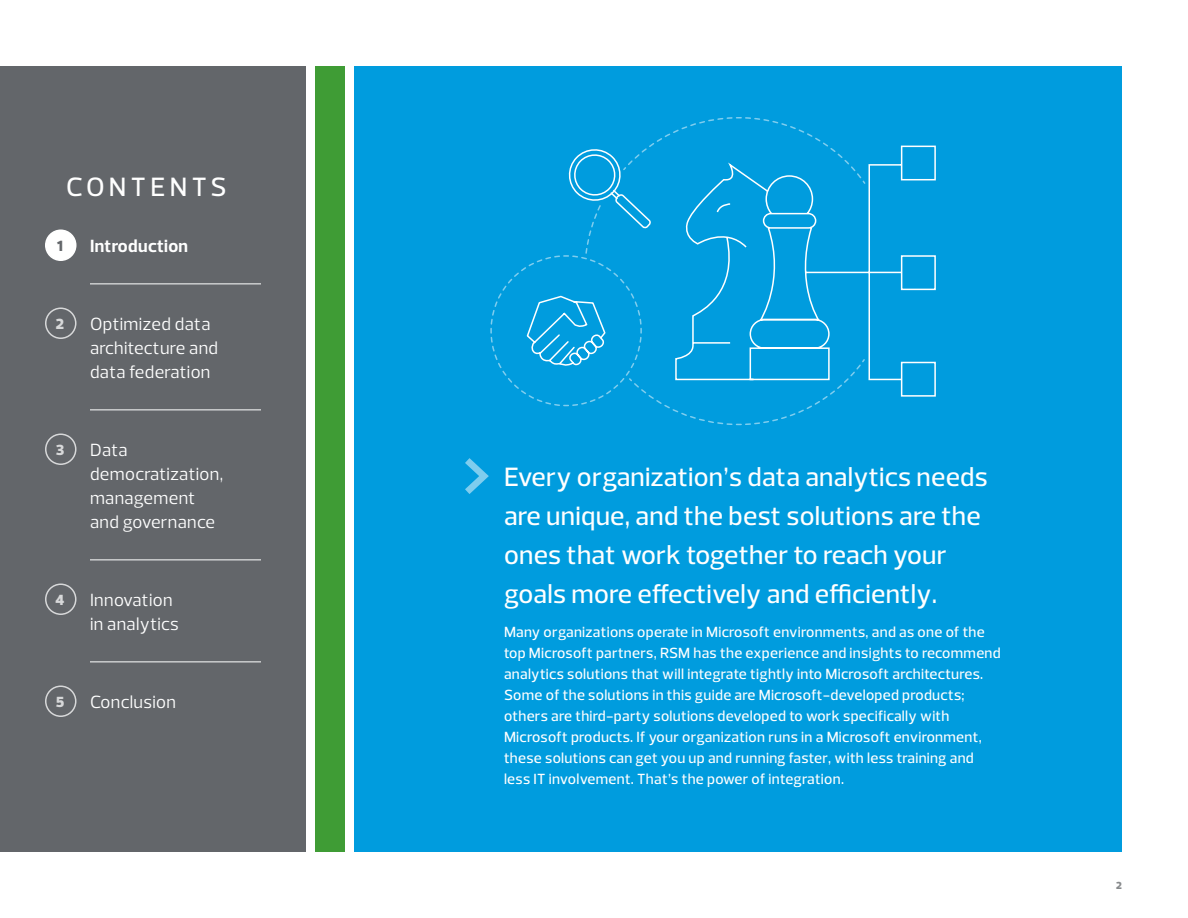
<style>
.page{position:relative;width:1188px;height:918px;background:#fff}
.page>*{position:absolute;margin:0;border:0;box-sizing:border-box;transform-origin:0 0}
.t1{font:500 27px/39px "Prelo";letter-spacing:.01em;color:#fff}
.t2{font:500 27px "Prelo";letter-spacing:.165em;color:#fff}
.t3{font:18px/24px "Prelo";letter-spacing:.02em;color:#fff}
.t4{font:700 18px "Prelo";letter-spacing:.02em;color:#fff}
.t5{font:500 15px/21px "Prelo";letter-spacing:.02em;color:#fff}
.t6{font:900 15px "Prelo";color:#fff}
.t7{font:900 15px "Prelo";color:#63666a}
.t8{font:900 10.5px "Prelo";color:#888b8d}
</style>
<div class="page">
<div style="left:354px;top:66px;width:768px;height:786px;background:#009cde"></div>
<div style="left:315px;top:66px;width:30px;height:786px;background:#3f9c35"></div>
<div style="left:0;top:66px;width:306px;height:786px;background:#63666a"></div>
<hr style="left:90px;top:284px;width:171px;height:1px;background:#fff">
<hr style="left:90px;top:410px;width:171px;height:1px;background:#fff">
<hr style="left:90px;top:560px;width:171px;height:1px;background:#fff">
<hr style="left:90px;top:662px;width:171px;height:1px;background:#fff">
<div style="left:46px;top:230px;width:30px;height:30px;background:#fff;border-radius:50%"></div>
<div style="left:45px;top:230px;width:31px;height:31px;border:2px solid #fff;border-radius:50%"></div>
<div style="left:45px;top:308px;width:31px;height:31px;border:2px solid #fff;border-radius:50%"></div>
<div style="left:45px;top:434px;width:31px;height:31px;border:2px solid #fff;border-radius:50%"></div>
<div style="left:45px;top:584px;width:31px;height:31px;border:2px solid #fff;border-radius:50%"></div>
<div style="left:45px;top:686px;width:31px;height:31px;border:2px solid #fff;border-radius:50%"></div>
<svg style="left:465px;top:458px;width:24px;height:36px"></svg>
<svg style="left:867px;top:145px;width:69px;height:252px"></svg>
<svg style="left:490px;top:117px;width:377px;height:309px"></svg>
<p class="t2" style="left:66px;top:170px;width:162px">CONTENTS</p>
<p class="t7" style="left:57px;top:237px;width:7px">1</p>
<p class="t4" style="left:90px;top:235px;width:100px">Introduction</p>
<p class="t6" style="left:56px;top:315px;width:10px">2</p>
<p class="t3" style="left:90px;top:312px;width:130px">Optimized data architecture and data federation</p>
<p class="t6" style="left:56px;top:441px;width:10px">3</p>
<p class="t3" style="left:90px;top:438px;width:135px">Data democratization, management and governance</p>
<p class="t6" style="left:56px;top:591px;width:10px">4</p>
<p class="t3" style="left:90px;top:588px;width:90px">Innovation in analytics</p>
<p class="t6" style="left:56px;top:693px;width:10px">5</p>
<p class="t3" style="left:90px;top:690px;width:88px">Conclusion</p>
<p class="t1" style="left:504px;top:457px;width:485px">Every organization’s data analytics needs are unique, and the best solutions are the ones that work together to reach your goals more effectively and efficiently.</p>
<p class="t5" style="left:504px;top:622px;width:498px">Many organizations operate in Microsoft environments, and as one of the top Microsoft partners, RSM has the experience and insights to recommend analytics solutions that will integrate tightly into Microsoft architectures.<br>Some of the solutions in this guide are Microsoft-developed products; others are third-party solutions developed to work specifically with Microsoft products. If your organization runs in a Microsoft environment, these solutions can get you up and running faster, with less training and less IT involvement. That’s the power of integration.</p>
<p class="t8" style="left:1116px;top:879px;width:7px">2</p>
</div>
